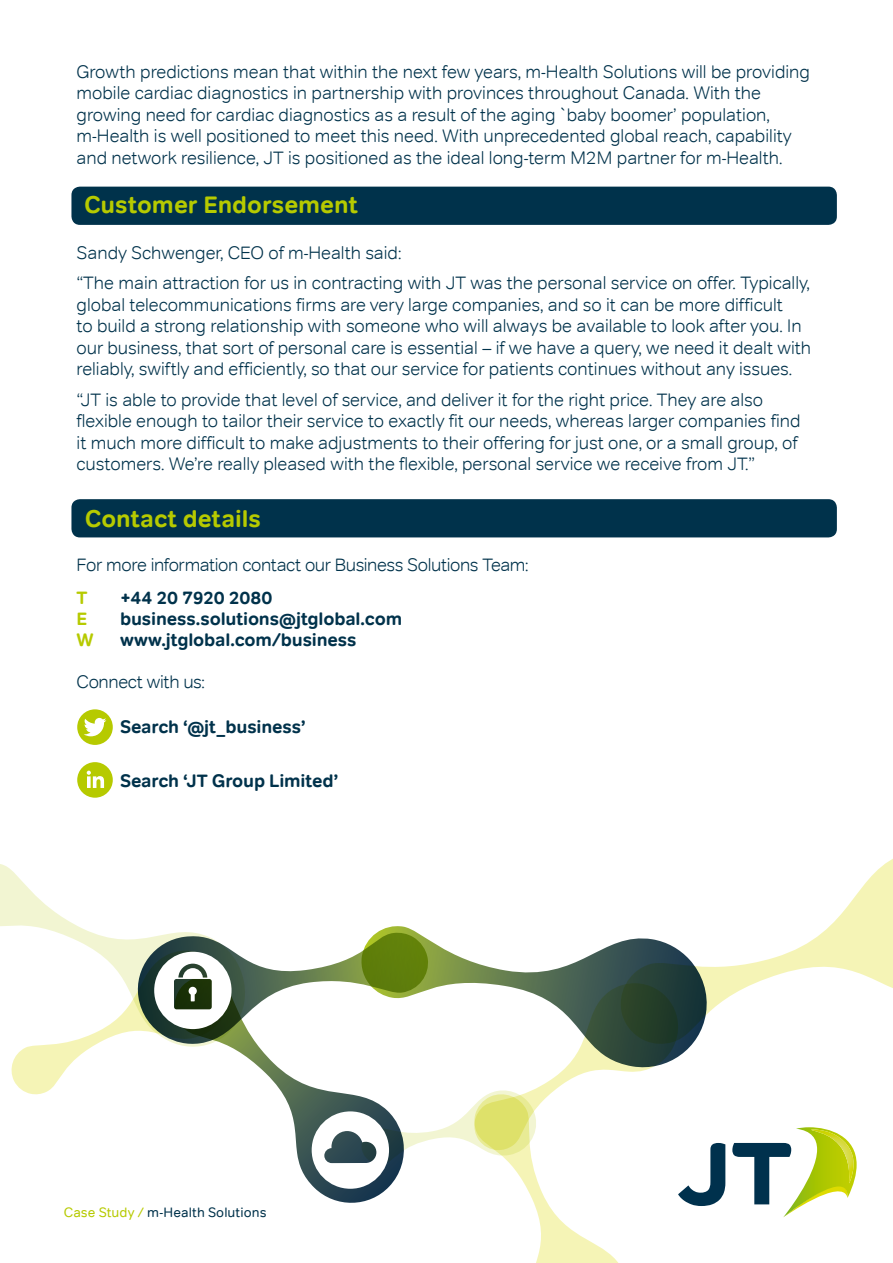
<style>
.page{position:relative;width:893px;height:1263px;background:#fff}
.page>*{position:absolute;margin:0;border:0;box-sizing:border-box;transform-origin:0 0}
.t1{font:700 24px "Tondo";color:#b6ca00}
.t2{font:300 18px/21.6px "Tondo";color:#00324b}
.t3{font:700 18px "Tondo";letter-spacing:-.01em;color:#00324b}
.t4{font:300 18px "Tondo";letter-spacing:-.02em;color:#00324b}
.t5{font:700 18px "Tondo";color:#b6ca00}
.t6{font:13.5px "Tondo";letter-spacing:.005em;color:#00324b}
.s1{color:#b6ca00}
</style>
<div class="page">
<div style="left:71px;top:499px;width:766px;height:38px;background:#00324b;border-radius:9px"></div>
<div style="left:77px;top:709px;width:36px;height:36px;background:#b6ca00;border-radius:50%"></div>
<svg style="left:84px;top:718px;width:22px;height:18px"></svg>
<div style="left:77px;top:762px;width:36px;height:36px;background:#b6ca00;border-radius:50%"></div>
<svg style="left:87px;top:771px;width:17px;height:17px"></svg>
<svg style="left:0;top:864px;width:90px;height:68px"></svg>
<svg style="left:725px;top:859px;width:168px;height:141px"></svg>
<svg style="left:11px;top:932px;width:714px;height:331px"></svg>
<svg style="left:732px;top:1127px;width:125px;height:90px"></svg>
<img style="left:807px;top:1129px;width:48px;height:54px">
<div style="left:71px;top:187px;width:766px;height:38px;background:#00324b;border-radius:9px"></div>
<p class="t2" style="left:77px;top:61px;width:735px">Growth predictions mean that within the next few years, m-Health Solutions will be providing mobile cardiac diagnostics in partnership with provinces throughout Canada. With the growing need for cardiac diagnostics as a result of the aging `baby boomer’ population, m-Health is well positioned to meet this need. With unprecedented global reach, capability and network resilience, JT is positioned as the ideal long-term M2M partner for m-Health.</p>
<h1 class="t1" style="left:84px;top:190px;width:275px">Customer Endorsement</h1>
<p class="t2" style="left:77px;top:238px;width:735px;line-height:30.2px">Sandy Schwenger, CEO of m-Health said:<br>“The main attraction for us in contracting with JT was the personal service on offer. Typically,</p>
<p class="t2" style="left:77px;top:294px;width:736px">global telecommunications firms are very large companies, and so it can be more difficult<br>to build a strong relationship with someone who will always be available to look after you. In our business, that sort of personal care is essential – if we have a query, we need it dealt with reliably, swiftly and efficiently, so that our service for patients continues without any issues.</p>
<p class="t2" style="left:77px;top:388px;width:725px">“JT is able to provide that level of service, and deliver it for the right price. They are also flexible enough to tailor their service to exactly fit our needs, whereas larger companies find it much more difficult to make adjustments to their offering for just one, or a small group, of customers. We’re really pleased with the flexible, personal service we receive from JT.”</p>
<h1 class="t1" style="left:85px;top:504px;width:178px">Contact details</h1>
<p class="t4" style="left:77px;top:554px;width:453px">For more information contact our Business Solutions Team:</p>
<p class="t5" style="left:77px;top:587px;width:13px">T</p>
<p class="t3" style="left:120px;top:587px;width:154px">+44 20 7920 2080</p>
<p class="t5" style="left:77px;top:608px;width:12px">E</p>
<p class="t3" style="left:120px;top:608px;width:284px">business.solutions@jtglobal.com</p>
<p class="t5" style="left:77px;top:629px;width:19px">W</p>
<p class="t3" style="left:120px;top:629px;width:238px">www.jtglobal.com/business</p>
<p class="t4" style="left:77px;top:671px;width:130px">Connect with us:</p>
<p class="t3" style="left:120px;top:715px;width:187px">Search ‘@jt_business’</p>
<p class="t3" style="left:120px;top:769px;width:220px">Search ‘JT Group Limited’</p>
<p class="t6" style="left:64px;top:1204px;width:204px"><span class="s1">Case Study /</span> m-Health Solutions</p>
</div>
